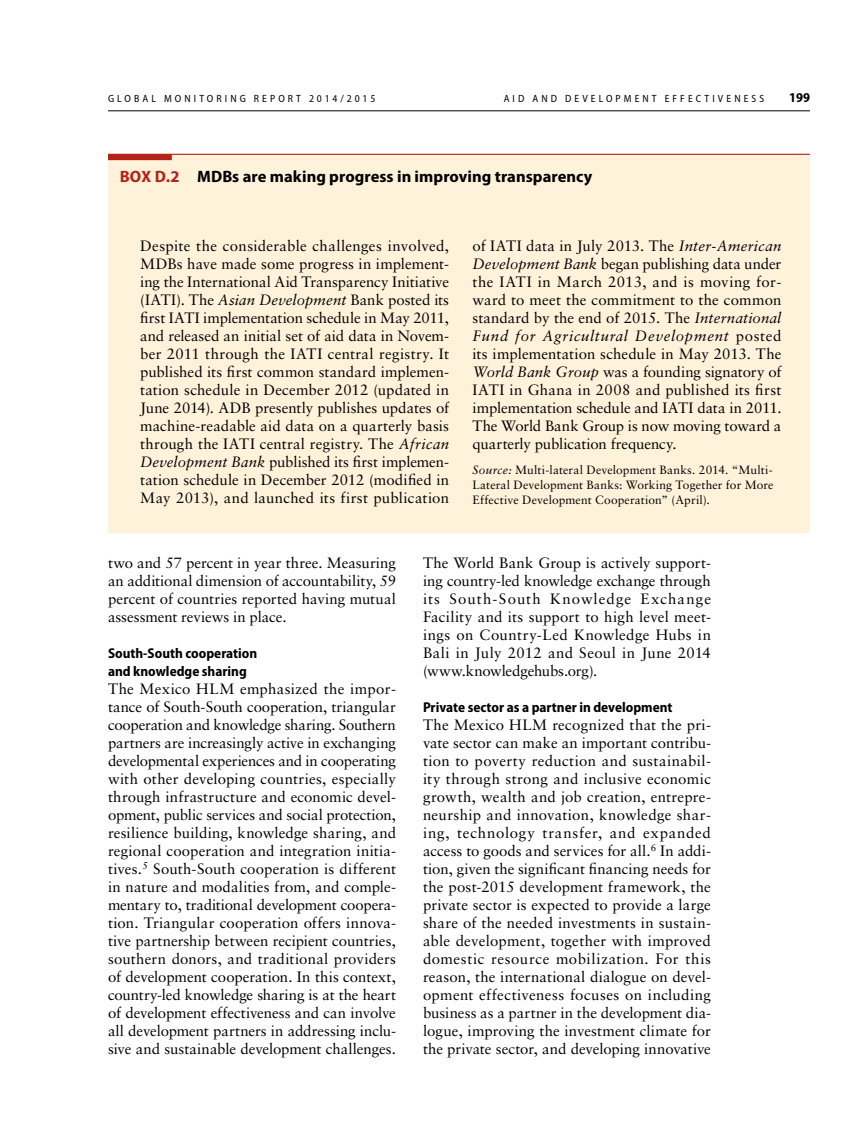
<style>
.page{position:relative;width:864px;height:1134px;background:#fff}
.page>*{position:absolute;margin:0;border:0;box-sizing:border-box;transform-origin:0 0}
.BN{font:700 semi-condensed 16.5px "Myriad Pro";letter-spacing:.005em;color:#000;scale:1.07 1}
.TX1{font:15px/18px "Sabon";color:#000;text-align:justify}
.TX{font:15px/18px "Sabon";color:#000;text-align:justify}
.HC{font:700 semi-condensed 14.25px/18px "Myriad Pro";color:#000}
.t1{font:700 semi-condensed 13.5px "Myriad Pro";color:#000}
.BSN{font:12px/15px "Sabon";letter-spacing:.01em;color:#000;text-align:justify}
.t2{font:semi-condensed 10.5px "Myriad Pro";letter-spacing:.295em;color:#000}
.s1{color:#b32317}
.s2{font-style:italic}
</style>
<div class="page">
<hr style="left:108px;top:111px;width:702px;height:1px;background:#000">
<div style="left:108px;top:154px;width:702px;height:379px;background:#fff2da"></div>
<div style="left:108px;top:154px;width:64px;height:6px;background:#b32317"></div>
<hr style="left:108px;top:154px;width:702px;height:1px;background:#b32317">
<p class="t2" style="left:108px;top:92px;width:269px">GLOBAL MONITORING REPORT 2014/2015</p>
<p class="t2" style="left:504px;top:92px;width:16px">A ID</p>
<p class="t2" style="left:532px;top:92px;width:10px">AND</p>
<p class="t2" style="left:565px;top:92px;width:10px">DEVELOPMENT</p>
<p class="t2" style="left:665px;top:92px;width:9px">EFFECTIVENESS</p>
<p class="t1" style="left:789px;top:88px;width:22px">199</p>
<p class="BN" style="left:120px;top:166px;width:443px"><span class="s1">BOX D.2</span> MDBs are making progress in improving transparency</p>
<p class="TX1" style="left:140px;top:236px;width:311px">Despite the considerable challenges involved, MDBs have made some progress in implement&shy;ing the International Aid Transparency Initiative (IATI). The <span class="s2">Asian Development</span> Bank posted its first IATI implementation schedule in May 2011, and released an initial set of aid data in Novem&shy;ber 2011 through the IATI central registry. It published its first common standard implemen&shy;tation schedule in December 2012 (updated in June 2014). ADB presently publishes updates of machine-readable aid data on a quarterly basis through the IATI central registry. The <span class="s2">African Development Bank</span> published its first implemen&shy;tation schedule in December 2012 (modified in May 2013), and launched its first publication</p>
<p class="TX1" style="left:472px;top:236px;width:311px">of IATI data in July 2013. The <span class="s2">Inter-American Development Bank</span> began publishing data under the IATI in March 2013, and is moving for&shy;ward to meet the commitment to the common standard by the end of 2015. The <span class="s2">International Fund for Agricultural Development</span> posted its implementation schedule in May 2013. The <span class="s2">World Bank Group</span> was a founding signatory of IATI in Ghana in 2008 and published its first implementation schedule and IATI data in 2011.<br>The World Bank Group is now moving toward a quarterly publication frequency.</p>
<p class="BSN" style="left:472px;top:463px;width:303px"><span class="s2">Source:</span> Multi-lateral Development Banks. 2014. “Multi-Lateral Development Banks: Working Together for More Effective Development Cooperation” (April).</p>
<p class="TX" style="left:108px;top:554px;width:290px">two and 57 percent in year three. Measuring an additional dimension of accountability, 59 percent of countries reported having mutual assessment reviews in place.</p>
<p class="HC" style="left:108px;top:644px;width:151px">South-South cooperation and knowledge sharing</p>
<p class="TX1" style="left:108px;top:680px;width:290px">The Mexico HLM emphasized the impor&shy;tance of South-South cooperation, triangular cooperation and knowledge sharing. Southern partners are increasingly active in exchanging developmental experiences and in cooperating with other developing countries, especially through infrastructure and economic devel&shy;opment, public services and social protection, resilience building, knowledge sharing, and regional cooperation and integration initia&shy;tives.<sup>5</sup> South-South cooperation is different in nature and modalities from, and comple&shy;mentary to, traditional development coopera&shy;tion. Triangular cooperation offers innova&shy;tive partnership between recipient countries, southern donors, and traditional providers of development cooperation. In this context, country-led knowledge sharing is at the heart of development effectiveness and can involve all development partners in addressing inclu&shy;sive and sustainable development challenges.</p>
<p class="TX1" style="left:423px;top:554px;width:290px">The World Bank Group is actively support&shy;ing country-led knowledge exchange through its South-South Knowledge Exchange Facility and its support to high level meet&shy;ings on Country-Led Knowledge Hubs in Bali in July 2012 and Seoul in June 2014 (www.knowledgehubs.org).</p>
<p class="HC" style="left:423px;top:698px;width:251px">Private sector as a partner in development</p>
<p class="TX1" style="left:423px;top:716px;width:290px">The Mexico HLM recognized that the pri&shy;vate sector can make an important contribu&shy;tion to poverty reduction and sustainabil&shy;ity through strong and inclusive economic growth, wealth and job creation, entrepre&shy;neurship and innovation, knowledge shar&shy;ing, technology transfer, and expanded access to goods and services for all.<sup>6</sup> In addi&shy;tion, given the significant financing needs for the post-2015 development framework, the private sector is expected to provide a large share of the needed investments in sustain&shy;able development, together with improved domestic resource mobilization. For this reason, the international dialogue on devel&shy;opment effectiveness focuses on including business as a partner in the development dia&shy;logue, improving the investment climate for the private sector, and developing innovative</p>
</div>
